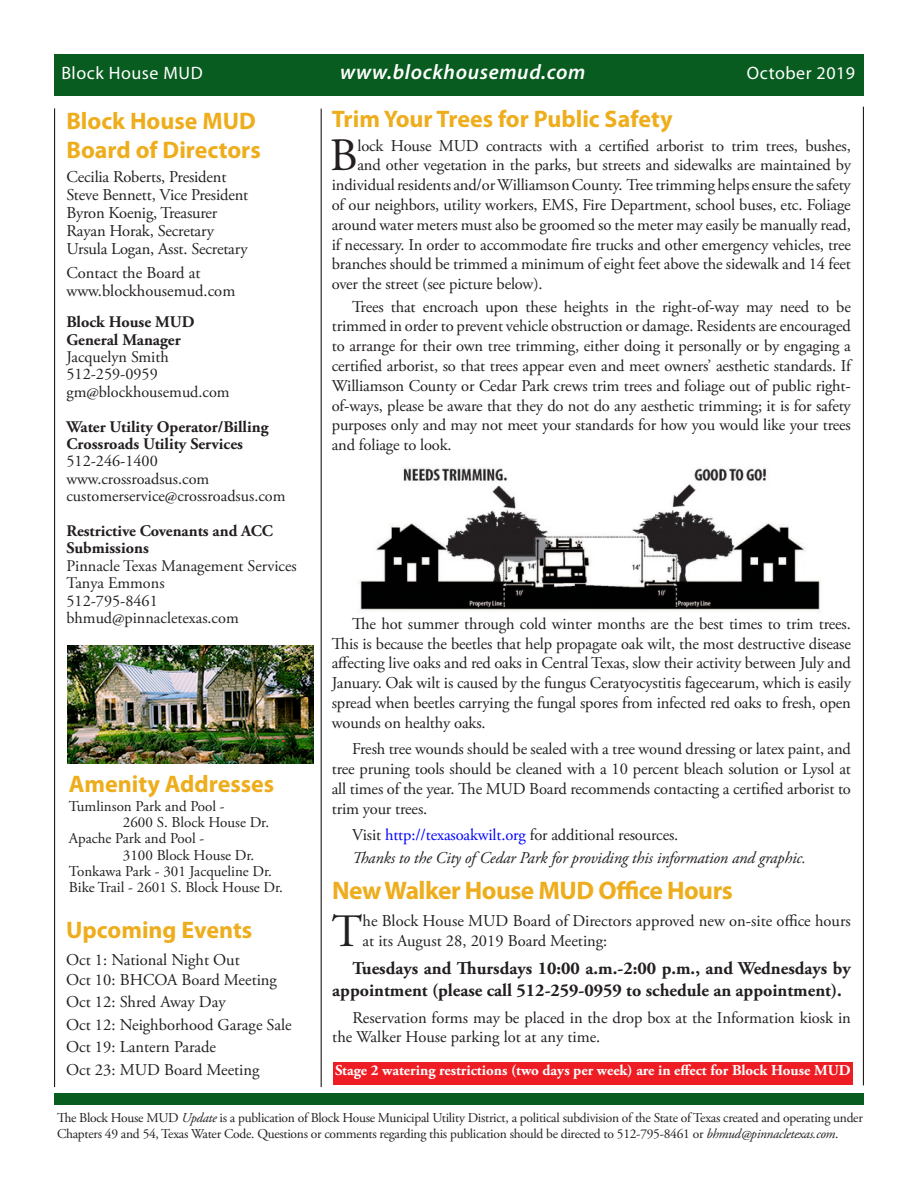
<style>
.page{position:relative;width:918px;height:1188px;background:#fff}
.page>*{position:absolute;margin:0;border:0;box-sizing:border-box;transform-origin:0 0}
.t1{font:46.35px "Adobe Garamond Pro";color:#231f20}
.t2{font:700 25.5px "Myriad Pro";letter-spacing:-.02em;color:#eead1c}
.t3{font:700 24px "Myriad Pro";color:#eead1c}
.t4{font:italic 600 21px "Myriad Pro";letter-spacing:.03em;color:#fff}
.t5{font:700 18px/21.6px "Adobe Garamond Pro";color:#231f20}
.t6{font:18px "Myriad Pro";letter-spacing:.03em;color:#fff}
.t7{font:16.5px/19.8px "Adobe Garamond Pro";letter-spacing:-.01em;color:#231f20;text-align:justify}
.t8{font:italic 16.5px "Adobe Garamond Pro";letter-spacing:-.01em;color:#231f20}
.t9{font:16.2px "Adobe Garamond Pro";color:#231f20}
.t10{font:700 16.2px/17.4px "Adobe Garamond Pro";color:#231f20}
.t11{font:15px "Adobe Garamond Pro";color:#231f20}
.t12{font:700 15px "Adobe Garamond Pro";color:#fff}
.t13{font:13.5px/16.2px "Adobe Garamond Pro";letter-spacing:-.02em;color:#231f20}
.s1{color:#00f}
.s2{font-style:italic}
</style>
<div class="page">
<div style="left:54px;top:54px;width:810px;height:41px;background:#085c1f"></div>
<div style="left:54px;top:1094px;width:810px;height:12px;background:#085c1f"></div>
<hr style="left:54px;top:108px;width:1px;height:979px;background:#231f20">
<img style="left:67px;top:646px;width:246px;height:117px">
<hr style="left:321px;top:109px;width:1px;height:978px;background:#231f20">
<hr style="left:863px;top:107px;width:1px;height:978px;background:#231f20">
<div style="left:333px;top:1062px;width:520px;height:23px;background:#ee1d23"></div>
<img style="left:358px;top:468px;width:462px;height:145px">
<p class="t6" style="left:61px;top:62px;width:143px">Block House MUD</p>
<p class="t4" style="left:340px;top:58px;width:247px">www.blockhousemud.com</p>
<p class="t6" style="left:747px;top:62px;width:110px">October 2019</p>
<p class="t3" style="left:66px;top:105px;width:191px">Block House MUD</p>
<p class="t3" style="left:66px;top:134px;width:196px">Board of Directors</p>
<p class="t7" style="left:66px;top:167px;width:161px">Cecilia Roberts, President</p>
<p class="t7" style="left:66px;top:185px;width:183px">Steve Bennett, Vice President</p>
<p class="t7" style="left:66px;top:203px;width:152px">Byron Koenig, Treasurer</p>
<p class="t7" style="left:66px;top:221px;width:149px">Rayan Horak, Secretary</p>
<p class="t7" style="left:66px;top:239px;width:183px">Ursula Logan, Asst. Secretary</p>
<p class="t7" style="left:66px;top:264px;width:136px">Contact the Board at</p>
<p class="t7" style="left:66px;top:282px;width:170px">www.blockhousemud.com</p>
<p class="t10" style="left:66px;top:314px;width:130px">Block House MUD</p>
<p class="t10" style="left:66px;top:331px;width:116px">General Manager</p>
<p class="t9" style="left:66px;top:347px;width:104px">Jacquelyn Smith</p>
<p class="t9" style="left:66px;top:365px;width:93px">512-259-0959</p>
<p class="t9" style="left:66px;top:382px;width:165px">gm@blockhousemud.com</p>
<p class="t10" style="left:66px;top:418px;width:203px">Water Utility Operator/Billing</p>
<p class="t10" style="left:66px;top:435px;width:178px">Crossroads Utility Services</p>
<p class="t9" style="left:66px;top:452px;width:93px">512-246-1400</p>
<p class="t9" style="left:66px;top:469px;width:144px">www.crossroadsus.com</p>
<p class="t9" style="left:66px;top:486px;width:221px">customerservice@crossroadsus.com</p>
<p class="t10" style="left:66px;top:522px;width:208px">Restrictive Covenants and ACC<br>Submissions</p>
<p class="t9" style="left:66px;top:556px;width:232px">Pinnacle Texas Management Services</p>
<p class="t9" style="left:66px;top:573px;width:100px">Tanya Emmons</p>
<p class="t9" style="left:66px;top:591px;width:93px">512-795-8461</p>
<p class="t9" style="left:66px;top:608px;width:174px">bhmud@pinnacletexas.com</p>
<p class="t3" style="left:69px;top:768px;width:207px">Amenity Addresses</p>
<p class="t11" style="left:69px;top:797px;width:157px">Tumlinson Park and Pool -</p>
<p class="t11" style="left:123px;top:813px;width:148px">2600 S. Block House Dr.</p>
<p class="t11" style="left:69px;top:830px;width:137px">Apache Park and Pool -</p>
<p class="t11" style="left:123px;top:846px;width:133px">3100 Block House Dr.</p>
<p class="t11" style="left:69px;top:862px;width:204px">Tonkawa Park - 301 Jacqueline Dr.</p>
<p class="t11" style="left:69px;top:878px;width:215px">Bike Trail - 2601 S. Block House Dr.</p>
<p class="t3" style="left:66px;top:914px;width:188px">Upcoming Events</p>
<p class="t7" style="left:66px;top:950px;width:175px">Oct 1: National Night Out</p>
<p class="t7" style="left:66px;top:970px;width:212px">Oct 10: BHCOA Board Meeting</p>
<p class="t7" style="left:66px;top:992px;width:161px">Oct 12: Shred Away Day</p>
<p class="t7" style="left:66px;top:1015px;width:227px">Oct 12: Neighborhood Garage Sale</p>
<p class="t7" style="left:66px;top:1037px;width:151px">Oct 19: Lantern Parade</p>
<p class="t7" style="left:66px;top:1060px;width:195px">Oct 23: MUD Board Meeting</p>
<p class="t3" style="left:332px;top:103px;width:342px">Trim Your Trees for Public Safety</p>
<p class="t1" style="left:330px;top:128px;width:30px">B</p>
<p class="t7" style="left:357px;top:136px;width:495px">lock House MUD contracts with a certified arborist to trim trees, bushes,</p>
<p class="t7" style="left:357px;top:156px;width:495px">and other vegetation in the parks, but streets and sidewalks are maintained by</p>
<p class="t7" style="left:332px;top:176px;width:521px">individual residents and/or Williamson County. Tree trimming helps ensure the safety</p>
<p class="t7" style="left:332px;top:195px;width:521px">of our neighbors, utility workers, EMS, Fire Department, school buses, etc. Foliage</p>
<p class="t7" style="left:332px;top:215px;width:521px">around water meters must also be groomed so the meter may easily be manually read,</p>
<p class="t7" style="left:332px;top:235px;width:521px">if necessary. In order to accommodate fire trucks and other emergency vehicles, tree</p>
<p class="t7" style="left:332px;top:255px;width:521px">branches should be trimmed a minimum of eight feet above the sidewalk and 14 feet</p>
<p class="t7" style="left:332px;top:275px;width:212px">over the street (see picture below).</p>
<p class="t7" style="left:332px;top:297px;width:521px;text-indent:20px">Trees that encroach upon these heights in the right-of-way may need to be trimmed in order to prevent vehicle obstruction or damage. Residents are encouraged to arrange for their own tree trimming, either doing it personally or by engaging a certified arborist, so that trees appear even and meet owners’ aesthetic standards. If Williamson County or Cedar Park crews trim trees and foliage out of public right&shy;of-ways, please be aware that they do not do any aesthetic trimming; it is for safety purposes only and may not meet your standards for how you would like your trees and foliage to look.</p>
<p class="t7" style="left:332px;top:614px;width:521px;text-indent:20px">The hot summer through cold winter months are the best times to trim trees.<br>This is because the beetles that help propagate oak wilt, the most destructive disease affecting live oaks and red oaks in Central Texas, slow their activity between July and January. Oak wilt is caused by the fungus Ceratyocystitis fagecearum, which is easily spread when beetles carrying the fungal spores from infected red oaks to fresh, open wounds on healthy oaks.</p>
<p class="t7" style="left:332px;top:740px;width:521px;text-indent:20px">Fresh tree wounds should be sealed with a tree wound dressing or latex paint, and tree pruning tools should be cleaned with a 10 percent bleach solution or Lysol at all times of the year. The MUD Board recommends contacting a certified arborist to trim your trees.</p>
<p class="t7" style="left:352px;top:826px;width:328px">Visit <span class="s1">http://texasoakwilt.org</span> for additional resources.</p>
<p class="t8" style="left:352px;top:848px;width:455px">Thanks to the City of Cedar Park for providing this information and graphic.</p>
<p class="t2" style="left:332px;top:874px;width:402px">New Walker House MUD Office Hours</p>
<p class="t1" style="left:332px;top:904px;width:32px">T</p>
<p class="t7" style="left:363px;top:912px;width:490px">he Block House MUD Board of Directors approved new on-site office hours at its August 28, 2019 Board Meeting:</p>
<p class="t5" style="left:332px;top:958px;width:520px;text-indent:20px">Tuesdays and Thursdays 10:00 a.m.-2:00 p.m., and Wednesdays by appointment (please call 512-259-0959 to schedule an appointment).</p>
<p class="t7" style="left:332px;top:1008px;width:520px;text-indent:20px">Reservation forms may be placed in the drop box at the Information kiosk in the Walker House parking lot at any time.</p>
<p class="t12" style="left:335px;top:1062px;width:517px">Stage 2 watering restrictions (two days per week) are in effect for Block House MUD</p>
<p class="t13" style="left:57px;top:1110px;width:807px">The Block House MUD <span class="s2">Update</span> is a publication of Block House Municipal Utility District, a political subdivision of the State of Texas created and operating under<br>Chapters 49 and 54, Texas Water Code. Questions or comments regarding this publication should be directed to 512-795-8461 or <span class="s2">bhmud@pinnacletexas.com</span>.</p>
</div>
